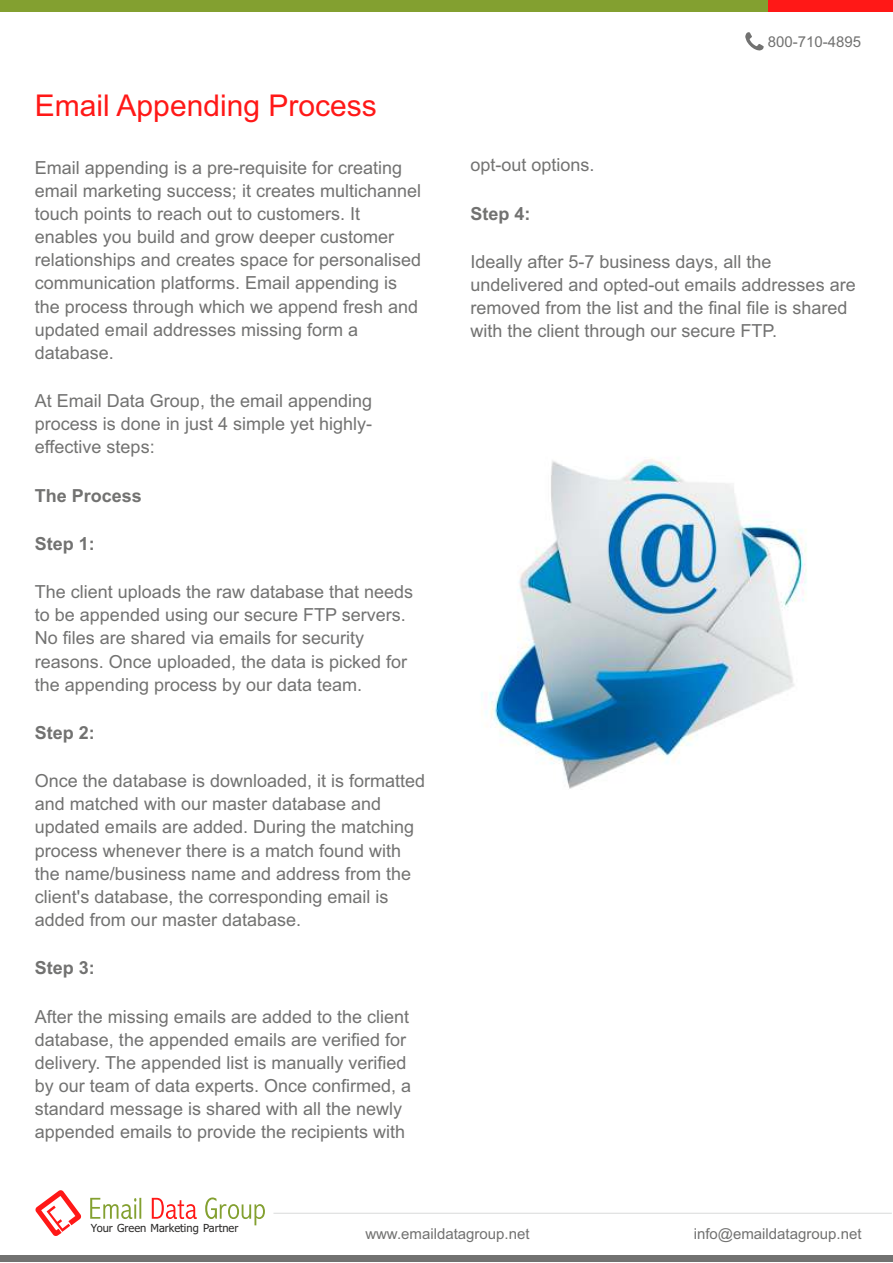
<style>
.page{position:relative;width:893px;height:1263px;background:#fff}
.page>*{position:absolute;margin:0;border:0;box-sizing:border-box;transform-origin:0 0}
.t1{font:30px "Arial";color:#ff1817}
.t2{font:18px/23.1px "Arial";color:#727271}
.t3{font:700 18px "Arial";color:#727271}
.t4{font:15px "Arial";color:#727271}
.t5{font:11.1px "Tahoma";color:#2b2a29}
</style>
<div class="page">
<div style="left:0;top:1256px;width:893px;height:6px;background:#727271"></div>
<svg style="left:90px;top:1197px;width:175px;height:28px"></svg>
<svg style="left:35px;top:1190px;width:47px;height:46px"></svg>
<div style="left:0;top:0;width:893px;height:12px;background:#83a030"></div>
<div style="left:768px;top:0;width:125px;height:12px;background:#ff1817"></div>
<hr style="left:273px;top:1213px;width:619px;height:1px;background:#d9dada">
<svg style="left:745px;top:32px;width:19px;height:19px"></svg>
<img style="left:481px;top:458px;width:326px;height:331px">
<h1 class="t1" style="left:35px;top:95px;width:343px">Email Appending Process</h1>
<p class="t2" style="left:35px;top:158px;width:388px">Email appending is a pre-requisite for creating email marketing success; it creates multichannel touch points to reach out to customers. It enables you build and grow deeper customer relationships and creates space for personalised communication platforms. Email appending is the process through which we append fresh and updated email addresses missing form a database.</p>
<p class="t2" style="left:35px;top:391px;width:339px;text-align:justify">At Email Data Group, the email appending process is done in just 4 simple yet highly&shy;effective steps:</p>
<p class="t3" style="left:35px;top:488px;width:109px">The Process</p>
<p class="t3" style="left:35px;top:537px;width:62px">Step 1:</p>
<p class="t2" style="left:35px;top:582px;width:380px">The client uploads the raw database that needs to be appended using our secure FTP servers.<br>No files are shared via emails for security reasons. Once uploaded, the data is picked for the appending process by our data team.</p>
<p class="t3" style="left:35px;top:726px;width:62px">Step 2:</p>
<p class="t2" style="left:35px;top:771px;width:392px">Once the database is downloaded, it is formatted and matched with our master database and updated emails are added. During the matching process whenever there is a match found with the name/business name and address from the client's database, the corresponding email is added from our master database.</p>
<p class="t3" style="left:35px;top:961px;width:62px">Step 3:</p>
<p class="t2" style="left:35px;top:1006px;width:378px">After the missing emails are added to the client database, the appended emails are verified for delivery. The appended list is manually verified by our team of data experts. Once confirmed, a standard message is shared with all the newly appended emails to provide the recipients with</p>
<p class="t4" style="left:768px;top:36px;width:95px">800-710-4895</p>
<p class="t2" style="left:470px;top:155px;width:126px">opt-out options.</p>
<p class="t3" style="left:470px;top:207px;width:62px">Step 4:</p>
<p class="t2" style="left:470px;top:252px;width:387px">Ideally after 5-7 business days, all the undelivered and opted-out emails addresses are removed from the list and the final file is shared with the client through our secure FTP.</p>
<p class="t5" style="left:91px;top:1224px;width:149px">Your Green Marketing Partner</p>
<p class="t4" style="left:365px;top:1228px;width:166px">www.emaildatagroup.net</p>
<p class="t4" style="left:694px;top:1228px;width:169px">info@emaildatagroup.net</p>
</div>
